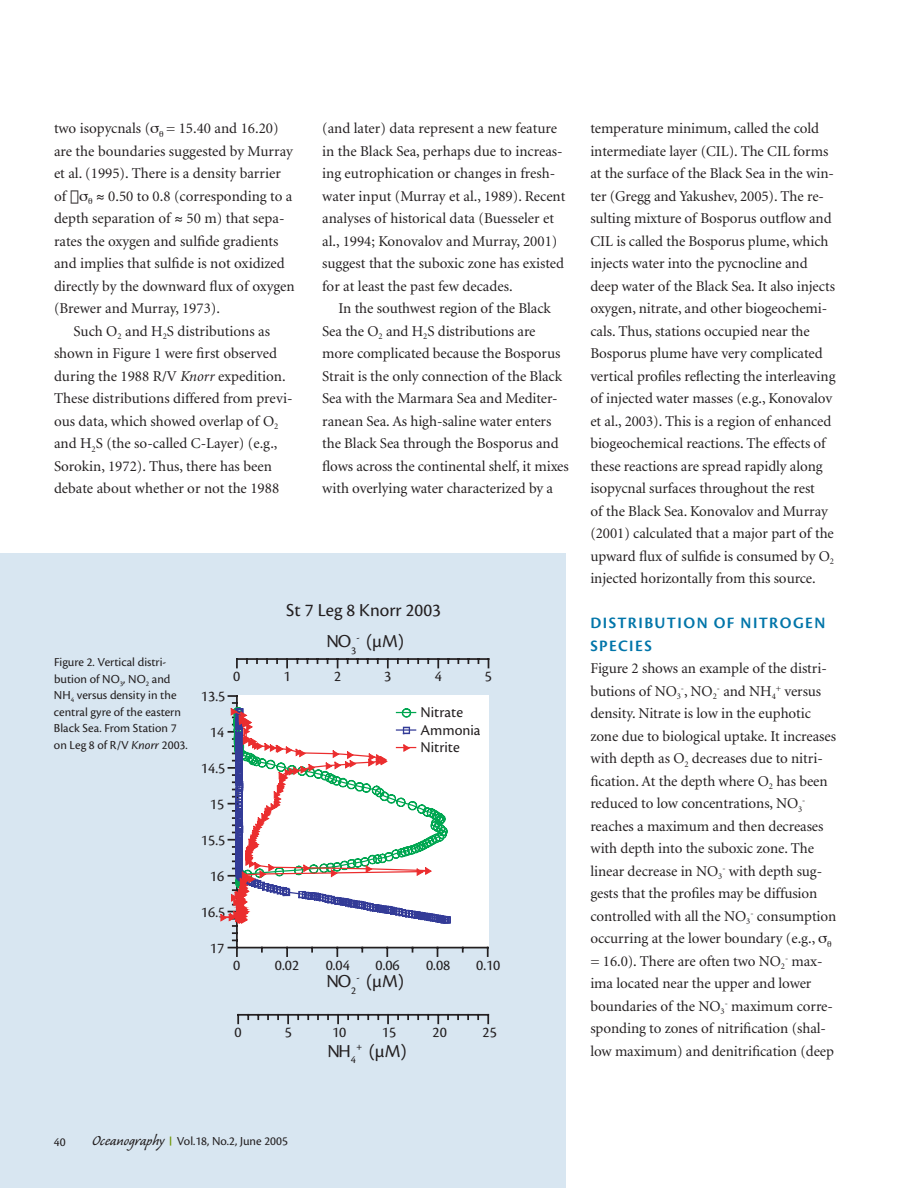
<style>
.page{position:relative;width:918px;height:1188px;background:#fff}
.page>*{position:absolute;margin:0;border:0;box-sizing:border-box;transform-origin:0 0}
.t1{font:18.9px "Cronos Pro";color:#231f20}
.t2{font:600 16.5px/22.5px "Cronos Pro";letter-spacing:.085em;color:#0075a9}
.t3{font:15.6px/17.7px "Cronos Pro";color:#231f20}
.t4{font:15px/22.5px "Minion";letter-spacing:-.005em;color:#231f20}
.t5{font:12.75px/16.5px "Cronos Pro";color:#231f20}
.t6{font:8.7px "Minion";color:#231f20}
.s1{font-family:"Cronos Pro"}
.s2{font-style:italic}
.s3{font-family:"Caliban";font-size:18px}
</style>
<div class="page">
<div style="left:0;top:554px;width:566px;height:634px;background:#d8e6f1"></div>
<div style="left:237px;top:695px;width:252px;height:253px;background:#fff"></div>
<hr style="left:237px;top:658px;width:251px;height:2px;background:#231f20">
<svg style="left:236px;top:659px;width:2px;height:9px"></svg>
<svg style="left:286px;top:660px;width:2px;height:8px"></svg>
<svg style="left:387px;top:660px;width:2px;height:8px"></svg>
<svg style="left:437px;top:660px;width:2px;height:8px"></svg>
<hr style="left:236px;top:696px;width:2px;height:252px;background:#231f20">
<hr style="left:238px;top:1014px;width:250px;height:2px;background:#231f20">
<svg style="left:237px;top:1015px;width:2px;height:8px"></svg>
<svg style="left:287px;top:1016px;width:2px;height:7px"></svg>
<svg style="left:337px;top:1016px;width:2px;height:7px"></svg>
<svg style="left:387px;top:1016px;width:2px;height:7px"></svg>
<svg style="left:437px;top:1016px;width:2px;height:7px"></svg>
<svg style="left:487px;top:1015px;width:2px;height:8px"></svg>
<hr style="left:237px;top:947px;width:251px;height:1px;background:#231f20">
<svg style="left:228px;top:947px;width:10px;height:9px"></svg>
<svg style="left:286px;top:948px;width:2px;height:8px"></svg>
<svg style="left:336px;top:948px;width:2px;height:8px"></svg>
<svg style="left:386px;top:948px;width:2px;height:8px"></svg>
<svg style="left:487px;top:948px;width:2px;height:8px"></svg>
<svg style="left:220px;top:695px;width:231px;height:239px"></svg>
<p class="t4" style="left:54px;top:118px;width:240px">two isopycnals ( = 15.40 and 16.20) are the boundaries suggested by Murray et al. (1995). There is a density barrier of</p>
<p class="t4" style="left:96px;top:186px;width:198px"><span class="s1">≈</span> 0.50 to 0.8 (corresponding to a</p>
<p class="t4" style="left:54px;top:208px;width:232px">depth separation of <span class="s1">≈</span> 50 m) that sepa-</p>
<p class="t4" style="left:54px;top:231px;width:226px">rates the oxygen and sulfide gradients</p>
<p class="t4" style="left:54px;top:253px;width:232px">and implies that sulfide is not oxidized</p>
<p class="t4" style="left:54px;top:276px;width:242px">directly by the downward flux of oxygen</p>
<p class="t4" style="left:54px;top:298px;width:168px">(Brewer and Murray, 1973).</p>
<p class="t4" style="left:74px;top:321px;width:198px">Such O<sub>2</sub> and H<sub>2</sub>S distributions as</p>
<p class="t4" style="left:54px;top:343px;width:225px">shown in Figure 1 were first observed</p>
<p class="t4" style="left:54px;top:366px;width:233px">during the 1988 R/V <span class="s2">Knorr</span> expedition.</p>
<p class="t4" style="left:54px;top:388px;width:240px">These distributions differed from previ-</p>
<p class="t4" style="left:54px;top:411px;width:226px">ous data, which showed overlap of O<sub>2</sub></p>
<p class="t4" style="left:54px;top:433px;width:225px">and H<sub>2</sub>S (the so-called C-Layer) (e.g.,</p>
<p class="t4" style="left:54px;top:456px;width:219px">Sorokin, 1972). Thus, there has been</p>
<p class="t4" style="left:54px;top:478px;width:227px">debate about whether or not the 1988</p>
<p class="t4" style="left:322px;top:118px;width:245px">(and later) data represent a new feature in the Black Sea, perhaps due to increas&shy;ing eutrophication or changes in fresh&shy;water input (Murray et al., 1989). Recent analyses of historical data (Buesseler et al., 1994; Konovalov and Murray, 2001) suggest that the suboxic zone has existed for at least the past few decades.</p>
<p class="t4" style="left:322px;top:298px;width:248px;text-indent:16px">In the southwest region of the Black Sea the O<sub>2</sub> and H<sub>2</sub>S distributions are more complicated because the Bosporus Strait is the only connection of the Black Sea with the Marmara Sea and Mediter&shy;ranean Sea. As high-saline water enters the Black Sea through the Bosporus and flows across the continental shelf, it mixes with overlying water characterized by a</p>
<p class="t1" style="left:286px;top:603px;width:156px">St 7 Leg 8 Knorr 2003</p>
<p class="t5" style="left:54px;top:655px;width:135px">Figure 2. Vertical distri&shy;bution of NO<sub>3</sub>, NO<sub>2</sub> and<br>NH<sub>4</sub> versus density in the central gyre of the eastern<br>Black Sea. From Station 7 on Leg 8 of R/V <span class="s2">Knorr</span> 2003.</p>
<p class="t3" style="left:201px;top:689px;width:26px">13.5</p>
<p class="t3" style="left:210px;top:724px;width:16px">14</p>
<p class="t3" style="left:201px;top:761px;width:26px">14.5</p>
<p class="t1" style="left:327px;top:634px;width:79px">NO<sub>3</sub><sup>-</sup> (µM)</p>
<p class="t3" style="left:233px;top:669px;width:9px">0</p>
<p class="t3" style="left:283px;top:669px;width:9px">1</p>
<p class="t3" style="left:334px;top:669px;width:9px">2</p>
<p class="t3" style="left:384px;top:669px;width:9px">3</p>
<p class="t3" style="left:435px;top:669px;width:9px">4</p>
<p class="t3" style="left:485px;top:669px;width:9px">5</p>
<p class="t3" style="left:421px;top:704px;width:62px">Nitrate<br>Ammonia<br>Nitrite</p>
<p class="t3" style="left:210px;top:797px;width:16px">15</p>
<p class="t3" style="left:201px;top:832px;width:26px">15.5</p>
<p class="t3" style="left:210px;top:868px;width:16px">16</p>
<p class="t3" style="left:201px;top:904px;width:26px">16.5</p>
<p class="t3" style="left:210px;top:940px;width:16px">17</p>
<p class="t3" style="left:233px;top:957px;width:9px">0</p>
<p class="t3" style="left:275px;top:957px;width:26px">0.02</p>
<p class="t3" style="left:326px;top:957px;width:26px">0.04</p>
<p class="t3" style="left:375px;top:957px;width:26px">0.06</p>
<p class="t3" style="left:426px;top:957px;width:26px">0.08</p>
<p class="t3" style="left:476px;top:957px;width:26px">0.10</p>
<p class="t1" style="left:327px;top:974px;width:79px">NO<sub>2</sub><sup>-</sup> (µM)</p>
<p class="t3" style="left:234px;top:1025px;width:9px">0</p>
<p class="t3" style="left:285px;top:1025px;width:9px">5</p>
<p class="t3" style="left:332px;top:1025px;width:16px">10</p>
<p class="t3" style="left:382px;top:1025px;width:16px">15</p>
<p class="t3" style="left:433px;top:1025px;width:16px">20</p>
<p class="t3" style="left:483px;top:1025px;width:16px">25</p>
<p class="t1" style="left:327px;top:1043px;width:81px">NH<sub>4</sub><sup>+</sup> (µM)</p>
<p class="t4" style="left:590px;top:118px;width:247px">temperature minimum, called the cold intermediate layer (CIL). The CIL forms at the surface of the Black Sea in the win&shy;ter (Gregg and Yakushev, 2005). The re&shy;sulting mixture of Bosporus outflow and CIL is called the Bosporus plume, which injects water into the pycnocline and deep water of the Black Sea. It also injects oxygen, nitrate, and other biogeochemi&shy;cals. Thus, stations occupied near the Bosporus plume have very complicated vertical profiles reflecting the interleaving of injected water masses (e.g., Konovalov et al., 2003). This is a region of enhanced biogeochemical reactions. The effects of these reactions are spread rapidly along isopycnal surfaces throughout the rest<br>of the Black Sea. Konovalov and Murray (2001) calculated that a major part of the upward flux of sulfide is consumed by O<sub>2 </sub>injected horizontally from this source.</p>
<p class="t2" style="left:590px;top:613px;width:236px">DISTRIBUTION OF NITROGEN<br>SPECIES</p>
<p class="t4" style="left:590px;top:658px;width:247px">Figure 2 shows an example of the distri&shy;butions of NO<sub>3</sub><sup>-</sup>, NO<sub>2</sub><sup>-</sup> and NH<sub>4</sub><sup>+</sup> versus density. Nitrate is low in the euphotic zone due to biological uptake. It increases with depth as O<sub>2</sub> decreases due to nitri&shy;fication. At the depth where O<sub>2</sub> has been reduced to low concentrations, NO<sub>3</sub></p>
<p class="t6" style="left:802px;top:797px;width:5px">-</p>
<p class="t4" style="left:590px;top:816px;width:248px">reaches a maximum and then decreases with depth into the suboxic zone. The linear decrease in NO<sub>3</sub><sup>-</sup> with depth sug&shy;gests that the profiles may be diffusion controlled with all the NO<sub>3</sub><sup>-</sup> consumption occurring at the lower boundary (e.g.,<br>= 16.0). There are often two NO<sub>2</sub><sup>-</sup> max&shy;ima located near the upper and lower boundaries of the NO<sub>3</sub><sup>-</sup> maximum corre&shy;sponding to zones of nitrification (shal&shy;low maximum) and denitrification (deep</p>
<p class="t5" style="left:54px;top:1134px;width:13px">40</p>
<p class="t5" style="left:92px;top:1134px;width:197px"><span class="s3">Oceanography</span> Vol.18, No.2, June 2005</p>
</div>
